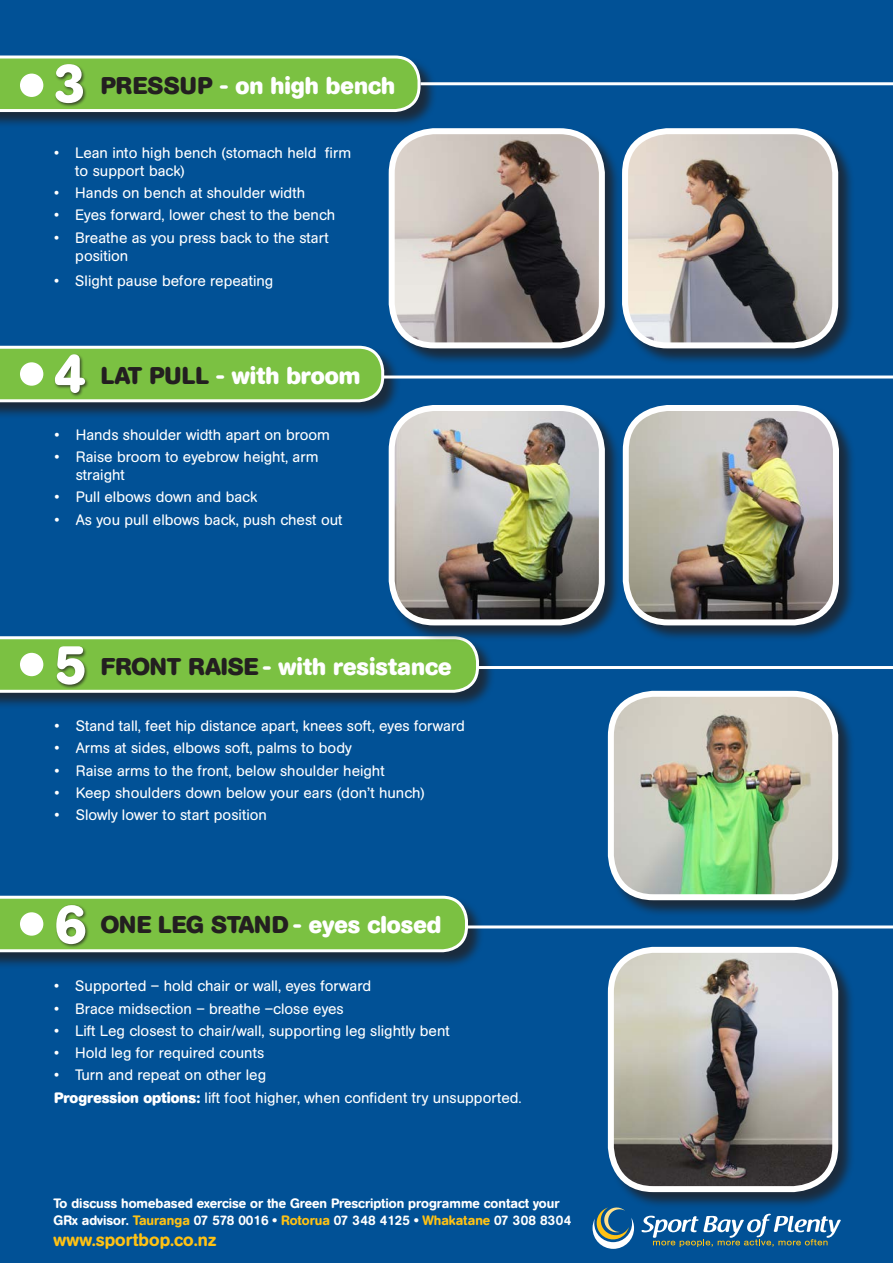
<style>
.page{position:relative;width:893px;height:1263px;background:#015196}
.page>*{position:absolute;margin:0;border:0;box-sizing:border-box;transform-origin:0 0}
.t1{font:700 54px "AG Book Rounded";color:#fff}
.t2{font:700 24px "AG Book Rounded";color:#fff}
.t3{font:700 24px "AG Book Rounded";color:#231f20}
.t4{font:500 18px "AG Book Rounded";color:#ffc214}
.t5{font:15px/18px "AG Book Rounded";color:#fff}
.t6{font:500 13.5px/16.2px "AG Book Rounded";color:#fff}
.s1{color:#231f20}
.s2{color:#fff}
.s3{font-weight:700}
.s4{color:#ffc214}
</style>
<div class="page">
<div style="left:0;top:56px;width:437px;height:73px;background:#231f20;opacity:.75"></div>
<svg style="left:0;top:56px;width:420px;height:56px;background:#88c657"></svg>
<div style="left:0;top:346px;width:401px;height:73px;background:#231f20;opacity:.75"></div>
<svg style="left:0;top:346px;width:384px;height:56px;background:#88c658"></svg>
<div style="left:0;top:636px;width:495px;height:73px;background:#231f20;opacity:.75"></div>
<svg style="left:0;top:636px;width:479px;height:57px;background:#87c557"></svg>
<div style="left:0;top:896px;width:484px;height:73px;background:#231f20;opacity:.75"></div>
<svg style="left:0;top:896px;width:468px;height:56px;background:#88c657"></svg>
<div style="left:54px;top:63px;width:33px;height:45px;background:#231f20;opacity:.75"></div>
<div style="left:53px;top:353px;width:37px;height:45px;background:#231f20;opacity:.75"></div>
<div style="left:56px;top:646px;width:33px;height:43px;background:#231f20;opacity:.75"></div>
<div style="left:55px;top:904px;width:35px;height:44px;background:#231f20;opacity:.75"></div>
<div style="left:608px;top:691px;width:247px;height:226px;background:#231f20;opacity:.75"></div>
<img style="left:611px;top:694px;width:224px;height:203px">
<div style="left:608px;top:691px;width:230px;height:209px;border:6px solid #fff;border-radius:43px"></div>
<div style="left:608px;top:947px;width:247px;height:261px;background:#231f20;opacity:.75"></div>
<img style="left:611px;top:950px;width:224px;height:239px">
<div style="left:608px;top:947px;width:230px;height:245px;border:6px solid #fff;border-radius:43px"></div>
<hr style="left:420px;top:82px;width:473px;height:3px;background:#fff">
<hr style="left:383px;top:375px;width:510px;height:3px;background:#fff">
<hr style="left:479px;top:666px;width:414px;height:3px;background:#fff">
<hr style="left:467px;top:925px;width:426px;height:3px;background:#fff">
<svg style="left:593px;top:1206px;width:41px;height:43px"></svg>
<svg style="left:641px;top:1214px;width:200px;height:33px"></svg>
<div style="left:389px;top:128px;width:233px;height:237px;background:#231f20;opacity:.75"></div>
<img style="left:392px;top:131px;width:210px;height:214px">
<div style="left:389px;top:128px;width:216px;height:220px;border:6px solid #fff;border-radius:43px"></div>
<div style="left:622px;top:128px;width:233px;height:237px;background:#231f20;opacity:.75"></div>
<img style="left:625px;top:131px;width:210px;height:214px">
<div style="left:622px;top:128px;width:216px;height:220px;border:6px solid #fff;border-radius:43px"></div>
<div style="left:623px;top:405px;width:233px;height:237px;background:#231f20;opacity:.75"></div>
<img style="left:626px;top:408px;width:210px;height:214px">
<div style="left:623px;top:405px;width:216px;height:220px;border:6px solid #fff;border-radius:43px"></div>
<div style="left:389px;top:405px;width:233px;height:237px;background:#231f20;opacity:.75"></div>
<img style="left:392px;top:408px;width:209px;height:214px">
<div style="left:389px;top:405px;width:216px;height:220px;border:6px solid #fff;border-radius:43px"></div>
<div style="left:20px;top:74px;width:23px;height:23px;background:#fff;border-radius:50%"></div>
<div style="left:20px;top:362px;width:23px;height:24px;background:#fff;border-radius:50%"></div>
<div style="left:20px;top:653px;width:23px;height:23px;background:#fff;border-radius:50%"></div>
<div style="left:20px;top:912px;width:23px;height:24px;background:#fff;border-radius:50%"></div>
<p class="t1" style="left:53px;top:53px;width:34px">3</p>
<p class="t2" style="left:101px;top:72px;width:296px"><span class="s1">PRESSUP</span> - on high bench</p>
<p class="t5" style="left:75px;top:144px;width:277px;text-indent:-21px">• Lean into high bench (stomach held firm to support back)</p>
<p class="t5" style="left:54px;top:184px;width:253px">• Hands on bench at shoulder width</p>
<p class="t5" style="left:54px;top:206px;width:283px">• Eyes forward, lower chest to the bench</p>
<p class="t5" style="left:75px;top:228px;width:255px;text-indent:-21px">• Breathe as you press back to the start position</p>
<p class="t5" style="left:54px;top:272px;width:221px">• Slight pause before repeating</p>
<p class="t1" style="left:53px;top:342px;width:34px">4</p>
<p class="t2" style="left:101px;top:362px;width:261px"><span class="s1">LAT PULL</span> - with broom</p>
<p class="t5" style="left:54px;top:426px;width:277px">• Hands shoulder width apart on broom</p>
<p class="t5" style="left:76px;top:448px;width:244px;text-indent:-21px">• Raise broom to eyebrow height, arm straight</p>
<p class="t5" style="left:54px;top:488px;width:204px">• Pull elbows down and back</p>
<p class="t5" style="left:54px;top:510px;width:290px">• As you pull elbows back, push chest out</p>
<p class="t1" style="left:54px;top:634px;width:34px">5</p>
<p class="t2" style="left:101px;top:653px;width:352px"><span class="s1">FRONT RAISE</span> - with resistance</p>
<p class="t5" style="left:54px;top:717px;width:412px">• Stand tall, feet hip distance apart, knees soft, eyes forward</p>
<p class="t5" style="left:54px;top:739px;width:299px">• Arms at sides, elbows soft, palms to body</p>
<p class="t5" style="left:54px;top:761px;width:332px">• Raise arms to the front, below shoulder height</p>
<p class="t5" style="left:54px;top:784px;width:372px">• Keep shoulders down below your ears (don’t hunch)</p>
<p class="t5" style="left:54px;top:806px;width:214px">• Slowly lower to start position</p>
<p class="t1" style="left:54px;top:893px;width:34px">6</p>
<p class="t3" style="left:101px;top:911px;width:342px">ONE LEG STAND <span class="s2">- eyes closed</span></p>
<p class="t5" style="left:54px;top:977px;width:319px">• Supported – hold chair or wall, eyes forward</p>
<p class="t5" style="left:54px;top:999px;width:291px">• Brace midsection – breathe –close eyes</p>
<p class="t5" style="left:54px;top:1022px;width:397px">• Lift Leg closest to chair/wall, supporting leg slightly bent</p>
<p class="t5" style="left:54px;top:1044px;width:212px">• Hold leg for required counts</p>
<p class="t5" style="left:54px;top:1066px;width:214px">• Turn and repeat on other leg</p>
<p class="t5" style="left:54px;top:1088px;width:469px"><span class="s3">Progression options:</span> lift foot higher, when confident try unsupported.</p>
<p class="t6" style="left:53px;top:1196px;width:519px">To discuss homebased exercise or the Green Prescription programme contact your<br>GRx advisor. <span class="s4">Tauranga</span> 07 578 0016 • <span class="s4">Rotorua</span> 07 348 4125 • <span class="s4">Whakatane</span> 07 308 8304</p>
<p class="t4" style="left:53px;top:1229px;width:164px">www.sportbop.co.nz</p>
</div>
